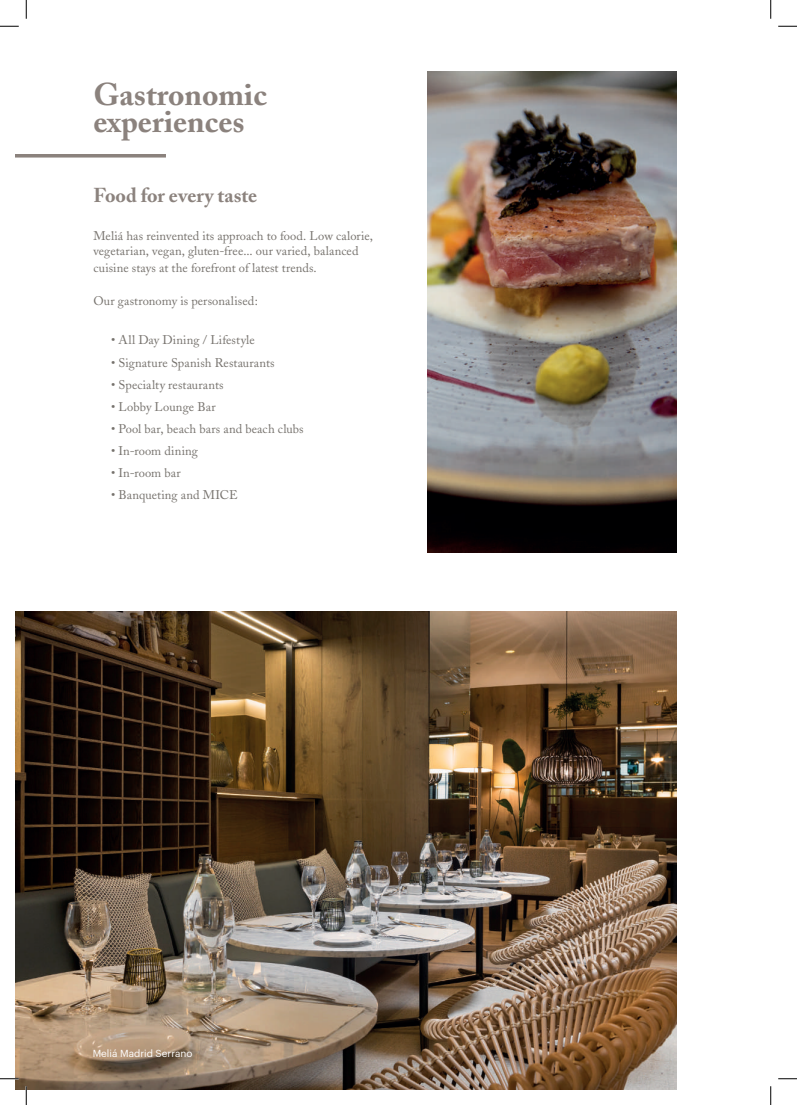
<style>
.page{position:relative;width:797px;height:1105px;background:#fff}
.page>*{position:absolute;margin:0;border:0;box-sizing:border-box;transform-origin:0 0}
.t1{font:700 31.25px/27.5px "Adobe Caslon";color:#8b827d}
.t2{font:700 20px "Adobe Caslon";color:#8b827d}
.t3{font:12.5px/15px "Adobe Caslon";letter-spacing:.005em;color:#76726d}
.t4{font:10px "Graphik";color:#fff}
</style>
<div class="page">
<img style="left:427px;top:71px;width:249px;height:481px">
<svg style="left:16px;top:154px;width:150px;height:4px"></svg>
<img style="left:16px;top:612px;width:660px;height:477px">
<svg style="left:0;top:25px;width:19px;height:2px"></svg>
<svg style="left:778px;top:25px;width:19px;height:2px"></svg>
<svg style="left:0;top:1078px;width:19px;height:1px"></svg>
<svg style="left:778px;top:1078px;width:19px;height:1px"></svg>
<svg style="left:25px;top:0;width:2px;height:19px"></svg>
<svg style="left:25px;top:1086px;width:2px;height:19px"></svg>
<svg style="left:770px;top:0;width:1px;height:19px"></svg>
<svg style="left:770px;top:1086px;width:1px;height:19px"></svg>
<h1 class="t1" style="left:93px;top:81px;width:175px">Gastronomic experiences</h1>
<h2 class="t2" style="left:93px;top:183px;width:165px">Food for every taste</h2>
<p class="t3" style="left:93px;top:228px;width:281px">Meliá has reinvented its approach to food. Low calorie, vegetarian, vegan, gluten-free... our varied, balanced</p>
<p class="t3" style="left:93px;top:261px;width:225px">cuisine stays at the forefront of latest trends.</p>
<p class="t3" style="left:93px;top:293px;width:166px">Our gastronomy is personalised:</p>
<p class="t3" style="left:111px;top:333px;width:145px">• All Day Dining / Lifestyle</p>
<p class="t3" style="left:111px;top:355px;width:165px">• Signature Spanish Restaurants</p>
<p class="t3" style="left:111px;top:377px;width:114px">• Specialty restaurants</p>
<p class="t3" style="left:111px;top:399px;width:106px">• Lobby Lounge Bar</p>
<p class="t3" style="left:111px;top:421px;width:194px">• Pool bar, beach bars and beach clubs</p>
<p class="t3" style="left:111px;top:443px;width:88px">• In-room dining</p>
<p class="t3" style="left:111px;top:465px;width:71px">• In-room bar</p>
<p class="t3" style="left:111px;top:487px;width:128px">• Banqueting and MICE</p>
<p class="t4" style="left:93px;top:1046px;width:101px">Meliá Madrid Serrano</p>
</div>
